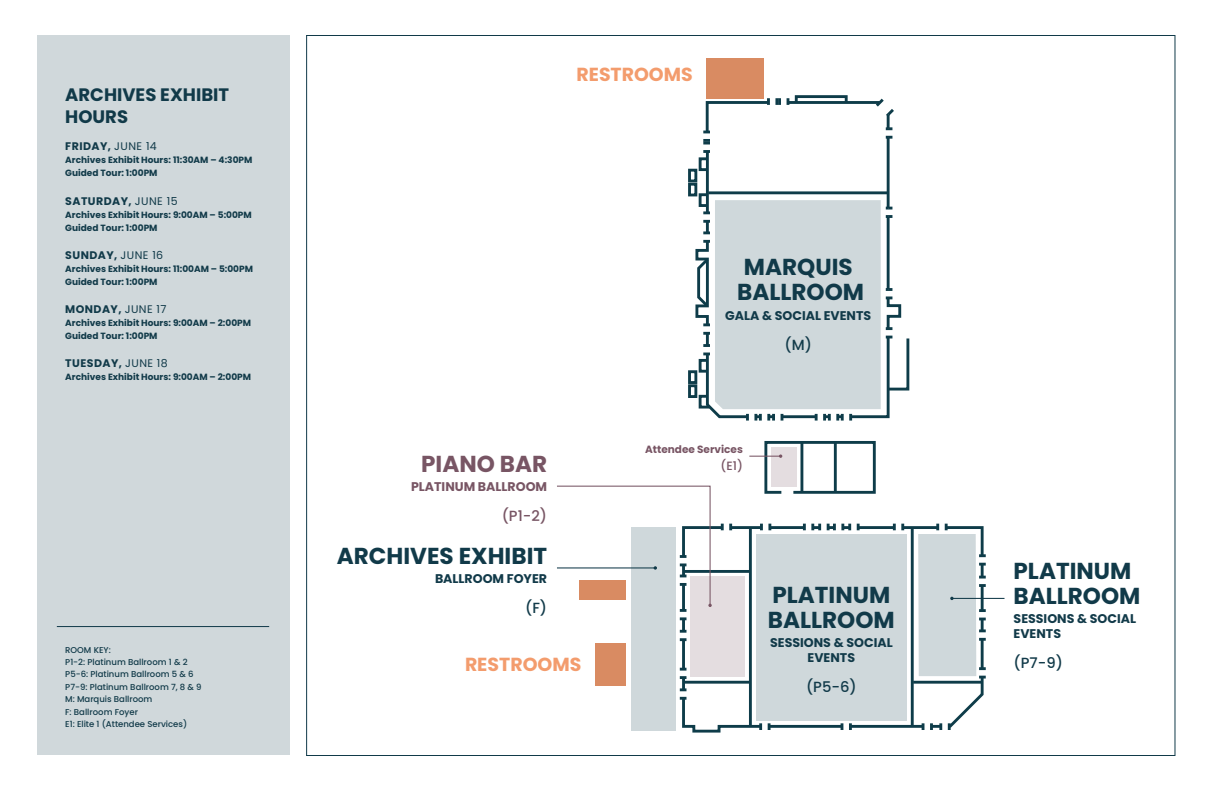
<style>
.page{position:relative;width:1211px;height:792px;background:#fff}
.page>*{position:absolute;margin:0;border:0;box-sizing:border-box;transform-origin:0 0}
.t1{font:700 23.1px/25.2px "Poppins";color:#113a49}
.t2{font:700 23.1px "Poppins";color:#785564}
.t3{font:700 18.9px "Poppins";color:#f39c6d}
.t4{font:700 18px/21.6px "Poppins";color:#113a49}
.t5{font:500 14.7px "Poppins";color:#113a49}
.t6{font:500 14.7px "Poppins";color:#785564}
.t7{font:700 12.6px/14.7px "Poppins";color:#113a49;text-align:center}
.t8{font:700 12.6px "Poppins";color:#785564}
.t9{font:500 12px "Poppins";color:#785564}
.t10{font:700 11px "Poppins";letter-spacing:.04em;color:#113a49}
.t11{font:700 10.5px "Poppins";color:#785564}
.t12{font:700 9px/13px "Poppins";color:#113a49}
.t13{font:500 8.5px/12.4px "Poppins";color:#113a49}
.s1{font-weight:400}
</style>
<div class="page">
<div style="left:37px;top:36px;width:252px;height:720px;background:#d0d8db"></div>
<svg style="left:703px;top:98px;width:86px;height:55px"></svg>
<svg style="left:885px;top:136px;width:7px;height:3px"></svg>
<svg style="left:885px;top:127px;width:7px;height:3px"></svg>
<svg style="left:876px;top:98px;width:18px;height:22px"></svg>
<hr style="left:788px;top:101px;width:91px;height:3px;background:#0e3c49">
<div style="left:794px;top:95px;width:53px;height:9px;border:3px solid #0e3c49"></div>
<hr style="left:886px;top:115px;width:3px;height:14px;background:#0e3c49">
<hr style="left:886px;top:137px;width:3px;height:71px;background:#0e3c49">
<hr style="left:706px;top:152px;width:3px;height:61px;background:#0e3c49">
<div style="left:698px;top:157px;width:10px;height:14px;border:3px solid #0e3c49"></div>
<div style="left:698px;top:193px;width:10px;height:14px;border:3px solid #0e3c49"></div>
<div style="left:688px;top:169px;width:9px;height:13px;border:3px solid #0e3c49"></div>
<div style="left:688px;top:183px;width:9px;height:13px;border:3px solid #0e3c49"></div>
<div style="left:688px;top:370px;width:9px;height:14px;border:3px solid #0e3c49"></div>
<div style="left:688px;top:384px;width:9px;height:14px;border:3px solid #0e3c49"></div>
<svg style="left:840px;top:723px;width:3px;height:7px"></svg>
<svg style="left:849px;top:723px;width:3px;height:7px"></svg>
<svg style="left:901px;top:524px;width:3px;height:6px"></svg>
<svg style="left:760px;top:524px;width:11px;height:6px"></svg>
<hr style="left:731px;top:526px;width:30px;height:3px;background:#0e3c49">
<hr style="left:770px;top:526px;width:34px;height:3px;background:#0e3c49">
<svg style="left:811px;top:524px;width:48px;height:6px"></svg>
<hr style="left:858px;top:526px;width:36px;height:3px;background:#0e3c49">
<hr style="left:902px;top:526px;width:35px;height:3px;background:#0e3c49">
<hr style="left:850px;top:725px;width:72px;height:3px;background:#0e3c49">
<hr style="left:769px;top:725px;width:73px;height:3px;background:#0e3c49">
<svg style="left:680px;top:668px;width:90px;height:65px"></svg>
<hr style="left:682px;top:640px;width:3px;height:29px;background:#0e3c49">
<div style="left:631px;top:528px;width:45px;height:203px;background:#cfd8db"></div>
<div style="left:690px;top:576px;width:55px;height:100px;background:#e4dde0"></div>
<div style="left:756px;top:534px;width:150px;height:187px;background:#cfd8db"></div>
<div style="left:596px;top:643px;width:30px;height:43px;background:#d98b62"></div>
<div style="left:705px;top:58px;width:58px;height:40px;background:#d98b62"></div>
<svg style="left:694px;top:200px;width:216px;height:221px"></svg>
<hr style="left:749px;top:528px;width:3px;height:198px;background:#0e3c49">
<hr style="left:910px;top:528px;width:3px;height:198px;background:#0e3c49">
<hr style="left:684px;top:570px;width:66px;height:3px;background:#0e3c49">
<hr style="left:684px;top:681px;width:66px;height:3px;background:#0e3c49">
<hr style="left:913px;top:681px;width:68px;height:3px;background:#0e3c49">
<hr style="left:708px;top:191px;width:180px;height:3px;background:#0e3c49">
<hr style="left:57px;top:626px;width:212px;height:1px;background:#113a49">
<hr style="left:749px;top:456px;width:31px;height:1px;background:#785564">
<svg style="left:763px;top:441px;width:113px;height:53px"></svg>
<hr style="left:952px;top:598px;width:52px;height:1px;background:#113a49">
<svg style="left:918px;top:524px;width:67px;height:206px"></svg>
<svg style="left:557px;top:485px;width:175px;height:156px"></svg>
<h3 class="t4" style="left:65px;top:84px;width:165px">ARCHIVES EXHIBIT<br>HOURS</h3>
<p class="t10" style="left:65px;top:140px;width:93px">FRIDAY, <span class="s1">JUNE 14</span></p>
<p class="t12" style="left:65px;top:154px;width:189px">Archives Exhibit Hours: 11:30AM – 4:30PM<br>Guided Tour: 1:00PM</p>
<p class="t10" style="left:65px;top:194px;width:114px">SATURDAY, <span class="s1">JUNE 15</span></p>
<p class="t12" style="left:65px;top:208px;width:188px">Archives Exhibit Hours: 9:00AM – 5:00PM<br>Guided Tour: 1:00PM</p>
<p class="t10" style="left:65px;top:249px;width:99px">SUNDAY, <span class="s1">JUNE 16</span></p>
<p class="t12" style="left:65px;top:262px;width:189px">Archives Exhibit Hours: 11:00AM – 5:00PM<br>Guided Tour: 1:00PM</p>
<p class="t10" style="left:65px;top:303px;width:103px">MONDAY, <span class="s1">JUNE 17</span></p>
<p class="t12" style="left:65px;top:317px;width:187px">Archives Exhibit Hours: 9:00AM – 2:00PM<br>Guided Tour: 1:00PM</p>
<p class="t10" style="left:65px;top:357px;width:104px">TUESDAY, <span class="s1">JUNE 18</span></p>
<p class="t12" style="left:65px;top:371px;width:187px">Archives Exhibit Hours: 9:00AM – 2:00PM</p>
<p class="t13" style="left:65px;top:644px;width:138px">ROOM KEY:<br>P1-2: Platinum Ballroom 1 &amp; 2<br>P5-6: Platinum Ballroom 5 &amp; 6<br>P7-9: Platinum Ballroom 7, 8 &amp; 9<br>M: Marquis Ballroom<br>F: Ballroom Foyer<br>E1: Elite 1 (Attendee Services)</p>
<h2 class="t3" style="left:576px;top:64px;width:118px">RESTROOMS</h2>
<h1 class="t2" style="left:421px;top:450px;width:127px">PIANO BAR</h1>
<h3 class="t8" style="left:411px;top:479px;width:138px">PLATINUM BALLROOM</h3>
<h3 class="t6" style="left:502px;top:507px;width:47px">(P1-2)</h3>
<h1 class="t1" style="left:737px;top:254px;width:128px">MARQUIS<br>BALLROOM</h1>
<h3 class="t7" style="left:725px;top:308px;width:147px">GALA &amp; SOCIAL EVENTS</h3>
<h3 class="t5" style="left:784px;top:336px;width:29px">(M)</h3>
<p class="t11" style="left:645px;top:443px;width:99px">Attendee Services</p>
<h3 class="t9" style="left:720px;top:459px;width:24px">(E1)</h3>
<h1 class="t1" style="left:337px;top:543px;width:212px">ARCHIVES EXHIBIT</h1>
<h3 class="t7" style="left:435px;top:572px;width:114px">BALLROOM FOYER</h3>
<h3 class="t5" style="left:525px;top:600px;width:24px">(F)</h3>
<h2 class="t3" style="left:465px;top:653px;width:118px">RESTROOMS</h2>
<h1 class="t1" style="left:768px;top:582px;width:128px">PLATINUM<br>BALLROOM</h1>
<h3 class="t7" style="left:770px;top:636px;width:124px">SESSIONS &amp; SOCIAL<br>EVENTS</h3>
<h3 class="t5" style="left:806px;top:678px;width:52px">(P5-6)</h3>
<h1 class="t1" style="left:1013px;top:558px;width:128px">PLATINUM<br>BALLROOM</h1>
<h3 class="t7" style="left:1013px;top:612px;width:124px;text-align:left">SESSIONS &amp; SOCIAL<br>EVENTS</h3>
<h3 class="t5" style="left:1013px;top:654px;width:51px">(P7-9)</h3>
</div>
